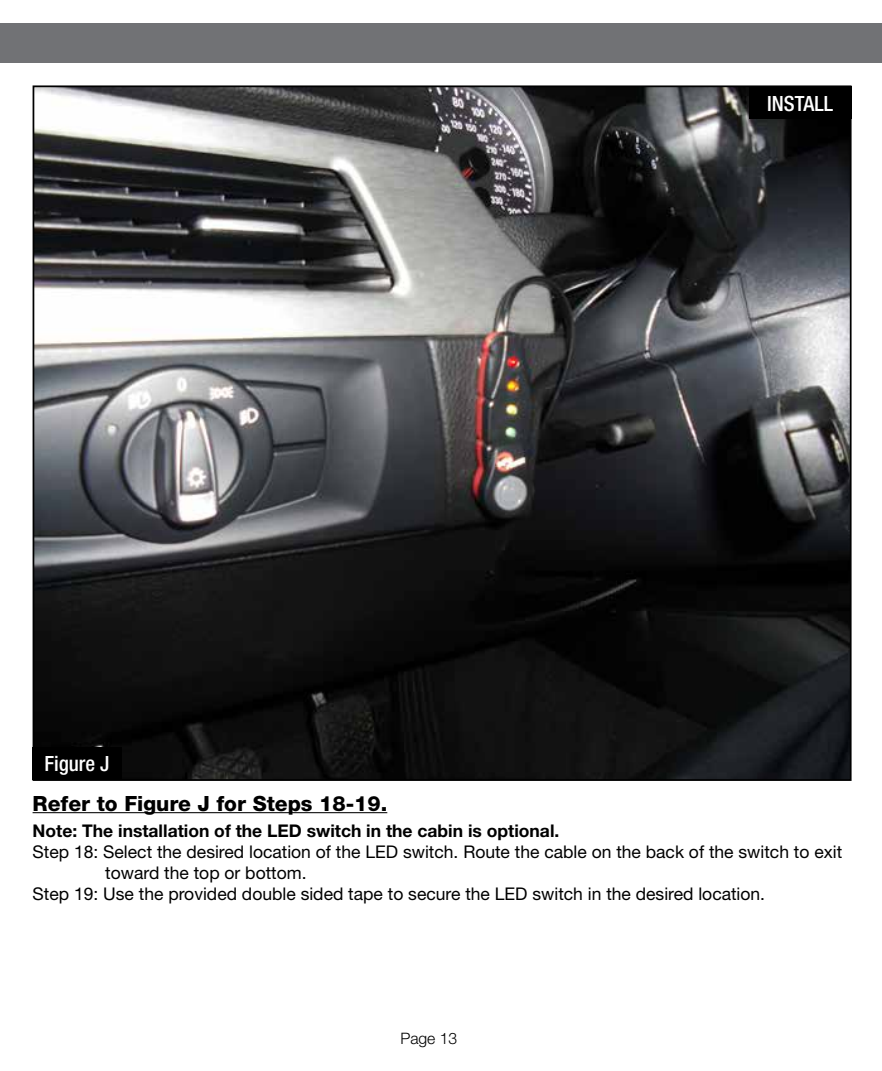
<style>
.page{position:relative;width:882px;height:1071px;background:#fff}
.page>*{position:absolute;margin:0;border:0;box-sizing:border-box;transform-origin:0 0}
.t1{font:800 21px "Helvetica Neue";color:#000}
.t2{font:500 condensed 21px "Helvetica Neue";color:#fff}
.t3{font:17.5px "Helvetica Neue";color:#000}
.t4{font:700 17.5px "Helvetica Neue";color:#000}
.t5{font:300 15.75px "Helvetica Neue";color:#000}
</style>
<div class="page">
<div style="left:0;top:23px;width:882px;height:40px;background:#717275"></div>
<hr style="left:33px;top:812px;width:354px;height:1px;background:#000">
<img style="left:36px;top:88px;width:813px;height:690px">
<div style="left:33px;top:747px;width:89px;height:33px;background:#000"></div>
<div style="left:749px;top:86px;width:103px;height:33px;background:#000"></div>
<p class="t2" style="left:44px;top:751px;width:67px">Figure J</p>
<p class="t2" style="left:767px;top:91px;width:67px">INSTALL</p>
<p class="t1" style="left:33px;top:791px;width:356px">Refer to Figure J for Steps 18-19.</p>
<p class="t4" style="left:33px;top:820px;width:528px">Note: The installation of the LED switch in the cabin is optional.</p>
<p class="t3" style="left:33px;top:841px;width:811px">Step 18: Select the desired location of the LED switch. Route the cable on the back of the switch to exit</p>
<p class="t3" style="left:105px;top:862px;width:203px">toward the top or bottom.</p>
<p class="t3" style="left:33px;top:883px;width:734px">Step 19: Use the provided double sided tape to secure the LED switch in the desired location.</p>
<p class="t5" style="left:400px;top:1029px;width:58px">Page 13</p>
</div>
